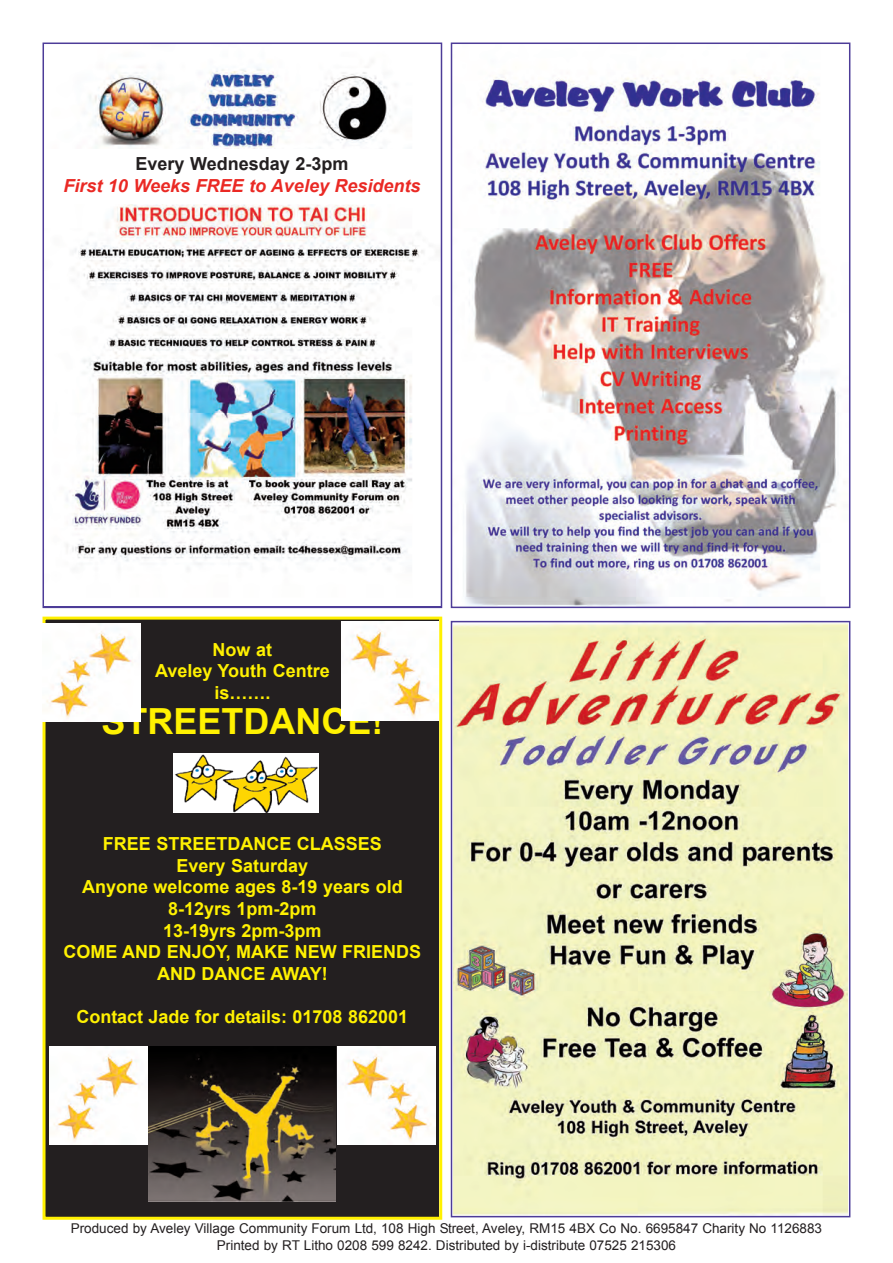
<style>
.page{position:relative;width:893px;height:1263px;background:#fff}
.page>*{position:absolute;margin:0;border:0;box-sizing:border-box;transform-origin:0 0}
.t1{font:700 36px "Arial";color:#fff101}
.t2{font:700 18px/21.6px "Arial";color:#fff101;text-align:center}
.t3{font:italic 700 18px/21.6px "Arial";color:#ea2924;text-align:center}
.t4{font:13.5px/16.2px "Arial";color:#231f20;text-align:center}
.s1{font-style:normal;color:#231f20}
</style>
<div class="page">
<div style="left:46px;top:620px;width:393px;height:597px;background:#231f20"></div>
<div style="left:43px;top:617px;width:399px;height:603px;border:3px solid #fff101"></div>
<img style="left:465px;top:75px;width:372px;height:530px">
<div style="left:451px;top:43px;width:399px;height:565px;border:2px solid #4d3c98"></div>
<img style="left:454px;top:624px;width:393px;height:590px">
<div style="left:451px;top:621px;width:399px;height:596px;border:2px solid #4d3c98"></div>
<img style="left:66px;top:67px;width:358px;height:503px">
<div style="left:43px;top:43px;width:399px;height:565px;border:2px solid #4d3c98"></div>
<img style="left:341px;top:622px;width:98px;height:98px">
<img style="left:173px;top:753px;width:145px;height:60px">
<img style="left:149px;top:1046px;width:187px;height:155px">
<img style="left:337px;top:1046px;width:98px;height:98px">
<img style="left:49px;top:1046px;width:98px;height:98px">
<img style="left:43px;top:623px;width:97px;height:98px">
<div style="left:46px;top:149px;width:392px;height:54px;background:#fff"></div>
<p class="t3" style="left:63px;top:153px;width:359px"><span class="s1">Every Wednesday 2-3pm<br></span>First 10 Weeks FREE to Aveley Residents</p>
<p class="t2" style="left:155px;top:639px;width:176px">Now at<br>Aveley Youth Centre is…….</p>
<p class="t1" style="left:101px;top:701px;width:283px">STREETDANCE!</p>
<p class="t2" style="left:63px;top:833px;width:359px">FREE STREETDANCE CLASSES<br>Every Saturday<br>Anyone welcome ages 8-19 years old<br>8-12yrs 1pm-2pm<br>13-19yrs 2pm-3pm<br>COME AND ENJOY, MAKE NEW FRIENDS<br>AND DANCE AWAY!</p>
<p class="t2" style="left:77px;top:1006px;width:333px">Contact Jade for details: 01708 862001</p>
<p class="t4" style="left:71px;top:1221px;width:753px">Produced by Aveley Village Community Forum Ltd, 108 High Street, Aveley, RM15 4BX Co No. 6695847 Charity No 1126883<br>Printed by RT Litho 0208 599 8242. Distributed by i-distribute 07525 215306</p>
</div>
